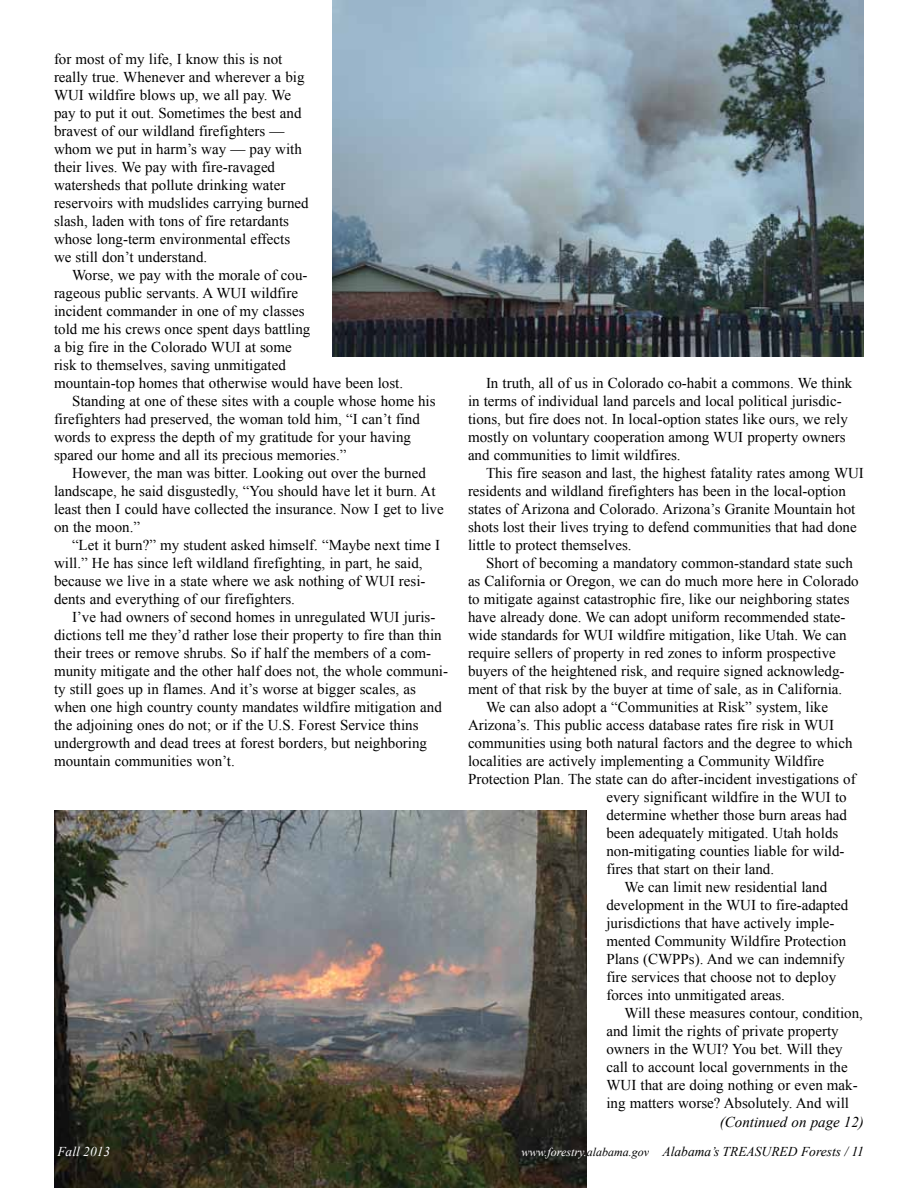
<style>
.page{position:relative;width:918px;height:1188px;background:#fff}
.page>*{position:absolute;margin:0;border:0;box-sizing:border-box;transform-origin:0 0}
.t1{font:15px/18px "Times New Roman";color:#000}
.t2{font:italic 15px "Times New Roman";color:#000}
.t3{font:italic 13.5px "Times New Roman";color:#000}
.t4{font:italic 13.5px "Times New Roman";color:#fff}
.s1{font-size:12px;color:#fff}
.s2{font-size:12px}
</style>
<div class="page">
<img style="left:333px;top:0;width:531px;height:357px">
<img style="left:54px;top:810px;width:532px;height:378px">
<p class="t1" style="left:54px;top:50px;width:256px">for most of my life, I know this is not really true. Whenever and wherever a big WUI wildfire blows up, we all pay. We pay to put it out. Sometimes the best and bravest of our wildland firefighters — whom we put in harm’s way — pay with their lives. We pay with fire-ravaged watersheds that pollute drinking water reservoirs with mudslides carrying burned slash, laden with tons of fire retardants whose long-term environmental effects we still don’t understand.</p>
<p class="t1" style="left:72px;top:266px;width:237px">Worse, we pay with the morale of cou-</p>
<p class="t1" style="left:54px;top:284px;width:246px">rageous public servants. A WUI wildfire</p>
<p class="t1" style="left:54px;top:302px;width:252px">incident commander in one of my classes</p>
<p class="t1" style="left:54px;top:320px;width:258px">told me his crews once spent days battling</p>
<p class="t1" style="left:54px;top:338px;width:239px">a big fire in the Colorado WUI at some</p>
<p class="t1" style="left:54px;top:356px;width:233px">risk to themselves, saving unmitigated</p>
<p class="t1" style="left:54px;top:374px;width:351px">mountain-top homes that otherwise would have been lost.</p>
<p class="t1" style="left:72px;top:392px;width:365px">Standing at one of these sites with a couple whose home his</p>
<p class="t1" style="left:54px;top:410px;width:367px">firefighters had preserved, the woman told him, “I can’t find</p>
<p class="t1" style="left:54px;top:428px;width:359px">words to express the depth of my gratitude for your having</p>
<p class="t1" style="left:54px;top:446px;width:294px">spared our home and all its precious memories.”</p>
<p class="t1" style="left:72px;top:464px;width:355px">However, the man was bitter. Looking out over the burned</p>
<p class="t1" style="left:54px;top:482px;width:383px">landscape, he said disgustedly, “You should have let it burn. At</p>
<p class="t1" style="left:54px;top:500px;width:391px">least then I could have collected the insurance. Now I get to live</p>
<p class="t1" style="left:54px;top:518px;width:88px">on the moon.”</p>
<p class="t1" style="left:72px;top:536px;width:370px">“Let it burn?” my student asked himself. “Maybe next time I</p>
<p class="t1" style="left:54px;top:554px;width:370px">will.” He has since left wildland firefighting, in part, he said,</p>
<p class="t1" style="left:54px;top:572px;width:373px">because we live in a state where we ask nothing of WUI resi-</p>
<p class="t1" style="left:54px;top:590px;width:242px">dents and everything of our firefighters.</p>
<p class="t1" style="left:72px;top:608px;width:365px">I’ve had owners of second homes in unregulated WUI juris-</p>
<p class="t1" style="left:54px;top:626px;width:389px">dictions tell me they’d rather lose their property to fire than thin</p>
<p class="t1" style="left:54px;top:644px;width:379px">their trees or remove shrubs. So if half the members of a com-</p>
<p class="t1" style="left:54px;top:662px;width:396px">munity mitigate and the other half does not, the whole communi-</p>
<p class="t1" style="left:54px;top:680px;width:363px">ty still goes up in flames. And it’s worse at bigger scales, as</p>
<p class="t1" style="left:54px;top:698px;width:389px">when one high country county mandates wildfire mitigation and</p>
<p class="t1" style="left:54px;top:716px;width:366px">the adjoining ones do not; or if the U.S. Forest Service thins</p>
<p class="t1" style="left:54px;top:734px;width:375px">undergrowth and dead trees at forest borders, but neighboring</p>
<p class="t1" style="left:54px;top:752px;width:182px">mountain communities won’t.</p>
<p class="t1" style="left:468px;top:374px;width:386px;text-indent:18px">In truth, all of us in Colorado co-habit a commons. We think in terms of individual land parcels and local political jurisdic&shy;tions, but fire does not. In local-option states like ours, we rely mostly on voluntary cooperation among WUI property owners and communities to limit wildfires.</p>
<p class="t1" style="left:468px;top:464px;width:397px;text-indent:18px">This fire season and last, the highest fatality rates among WUI residents and wildland firefighters has been in the local-option states of Arizona and Colorado. Arizona’s Granite Mountain hot shots lost their lives trying to defend communities that had done little to protect themselves.</p>
<p class="t1" style="left:486px;top:554px;width:369px">Short of becoming a mandatory common-standard state such</p>
<p class="t1" style="left:468px;top:572px;width:392px">as California or Oregon, we can do much more here in Colorado</p>
<p class="t1" style="left:468px;top:590px;width:383px">to mitigate against catastrophic fire, like our neighboring states</p>
<p class="t1" style="left:468px;top:608px;width:379px">have already done. We can adopt uniform recommended state-</p>
<p class="t1" style="left:468px;top:626px;width:380px">wide standards for WUI wildfire mitigation, like Utah. We can</p>
<p class="t1" style="left:468px;top:644px;width:369px">require sellers of property in red zones to inform prospective</p>
<p class="t1" style="left:468px;top:662px;width:378px">buyers of the heightened risk, and require signed acknowledg-</p>
<p class="t1" style="left:468px;top:680px;width:376px">ment of that risk by the buyer at time of sale, as in California.</p>
<p class="t1" style="left:486px;top:698px;width:344px">We can also adopt a “Communities at Risk” system, like</p>
<p class="t1" style="left:468px;top:716px;width:368px">Arizona’s. This public access database rates fire risk in WUI</p>
<p class="t1" style="left:468px;top:734px;width:386px">communities using both natural factors and the degree to which</p>
<p class="t1" style="left:468px;top:752px;width:358px">localities are actively implementing a Community Wildfire</p>
<p class="t1" style="left:468px;top:770px;width:389px">Protection Plan. The state can do after-incident investigations of</p>
<p class="t1" style="left:606px;top:788px;width:242px">every significant wildfire in the WUI to</p>
<p class="t1" style="left:606px;top:806px;width:242px">determine whether those burn areas had</p>
<p class="t1" style="left:606px;top:824px;width:233px">been adequately mitigated. Utah holds</p>
<p class="t1" style="left:606px;top:842px;width:240px">non-mitigating counties liable for wild-</p>
<p class="t1" style="left:606px;top:860px;width:169px">fires that start on their land.</p>
<p class="t1" style="left:624px;top:878px;width:204px">We can limit new residential land</p>
<p class="t1" style="left:606px;top:896px;width:243px">development in the WUI to fire-adapted</p>
<p class="t1" style="left:606px;top:914px;width:230px">jurisdictions that have actively imple-</p>
<p class="t1" style="left:606px;top:932px;width:241px">mented Community Wildfire Protection</p>
<p class="t1" style="left:606px;top:950px;width:240px">Plans (CWPPs). And we can indemnify</p>
<p class="t1" style="left:606px;top:968px;width:231px">fire services that choose not to deploy</p>
<p class="t1" style="left:606px;top:986px;width:180px">forces into unmitigated areas.</p>
<p class="t1" style="left:624px;top:1004px;width:240px">Will these measures contour, condition,</p>
<p class="t1" style="left:606px;top:1022px;width:234px">and limit the rights of private property</p>
<p class="t1" style="left:606px;top:1040px;width:238px">owners in the WUI? You bet. Will they</p>
<p class="t1" style="left:606px;top:1058px;width:243px">call to account local governments in the</p>
<p class="t1" style="left:606px;top:1076px;width:253px">WUI that are doing nothing or even mak-</p>
<p class="t1" style="left:606px;top:1094px;width:244px">ing matters worse? Absolutely. And will</p>
<p class="t2" style="left:720px;top:1112px;width:146px">(Continued on page 12)</p>
<p class="t4" style="left:57px;top:1142px;width:54px">Fall 2013</p>
<p class="t3" style="left:521px;top:1142px;width:344px"><span class="s1">www.forestry.</span><span class="s2">alabama.gov</span> Alabama’s TREASURED Forests / 11</p>
</div>
